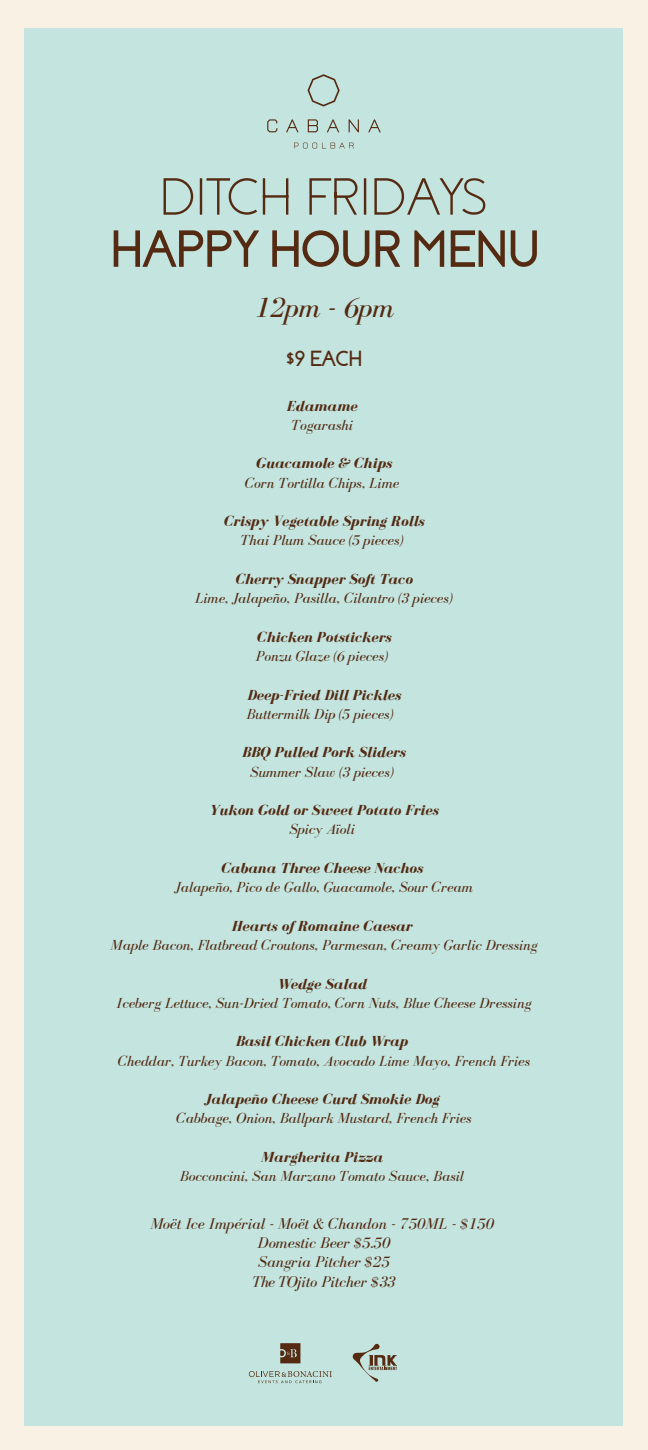
<style>
.page{position:relative;width:648px;height:1450px;background:#f9f2e4}
.page>*{position:absolute;margin:0;border:0;box-sizing:border-box;transform-origin:0 0}
.t1{font:700 52.1px "Coves";letter-spacing:-.05em;color:#542a12}
.t2{font:300 52.1px "Coves";color:#542a12}
.t3{font:italic 29px "Bodoni FLF";color:#552a11}
.t4{font:700 21.9px "Coves";color:#552a11}
.t5{font:italic 16px/19.2px "Bodoni FLF";color:#542a12;text-align:center}
.t6{font:italic 15px "Bodoni FLF";color:#542a12}
.t7{font:italic 700 15px "Bodoni FLF";color:#542a12}
</style>
<div class="page">
<div style="left:25px;top:28px;width:598px;height:1397px;background:#c3e4df"></div>
<svg style="left:308px;top:74px;width:32px;height:32px"></svg>
<svg style="left:267px;top:119px;width:10px;height:13px"></svg>
<svg style="left:308px;top:119px;width:10px;height:13px"></svg>
<svg style="left:349px;top:119px;width:10px;height:13px"></svg>
<svg style="left:368px;top:119px;width:13px;height:13px"></svg>
<svg style="left:327px;top:119px;width:12px;height:13px"></svg>
<svg style="left:286px;top:119px;width:13px;height:13px"></svg>
<svg style="left:294px;top:142px;width:60px;height:6px"></svg>
<svg style="left:352px;top:1344px;width:45px;height:38px"></svg>
<svg style="left:280px;top:1343px;width:20px;height:20px"></svg>
<svg style="left:249px;top:1371px;width:83px;height:12px"></svg>
<h1 class="t2" style="left:160px;top:166px;width:330px">DITCH FRIDAYS</h1>
<h1 class="t1" style="left:109px;top:219px;width:433px">HAPPY HOUR MENU</h1>
<h2 class="t3" style="left:254px;top:292px;width:141px">12pm - 6pm</h2>
<h3 class="t4" style="left:286px;top:346px;width:79px">$9 EACH</h3>
<p class="t7" style="left:287px;top:398px;width:72px">Edamame</p>
<p class="t6" style="left:291px;top:417px;width:63px">Togarashi</p>
<p class="t7" style="left:256px;top:455px;width:138px">Guacamole &amp; Chips</p>
<p class="t6" style="left:245px;top:475px;width:156px">Corn Tortilla Chips, Lime</p>
<p class="t7" style="left:223px;top:513px;width:203px">Crispy Vegetable Spring Rolls</p>
<p class="t6" style="left:241px;top:532px;width:164px">Thai Plum Sauce (5 pieces)</p>
<p class="t7" style="left:235px;top:571px;width:179px">Cherry Snapper Soft Taco</p>
<p class="t6" style="left:195px;top:590px;width:259px">Lime, Jalapeño, Pasilla, Cilantro (3 pieces)</p>
<p class="t7" style="left:257px;top:629px;width:136px">Chicken Potstickers</p>
<p class="t6" style="left:256px;top:648px;width:134px">Ponzu Glaze (6 pieces)</p>
<p class="t7" style="left:247px;top:687px;width:155px">Deep-Fried Dill Pickles</p>
<p class="t6" style="left:247px;top:706px;width:149px">Buttermilk Dip (5 pieces)</p>
<p class="t7" style="left:242px;top:744px;width:165px">BBQ Pulled Pork Sliders</p>
<p class="t6" style="left:250px;top:764px;width:145px">Summer Slaw (3 pieces)</p>
<p class="t7" style="left:209px;top:802px;width:231px">Yukon Gold or Sweet Potato Fries</p>
<p class="t6" style="left:289px;top:821px;width:67px">Spicy Aïoli</p>
<p class="t7" style="left:221px;top:860px;width:204px">Cabana Three Cheese Nachos</p>
<p class="t6" style="left:175px;top:879px;width:300px">Jalapeño, Pico de Gallo, Guacamole, Sour Cream</p>
<p class="t7" style="left:232px;top:918px;width:182px">Hearts of Romaine Caesar</p>
<p class="t6" style="left:110px;top:937px;width:429px">Maple Bacon, Flatbread Croutons, Parmesan, Creamy Garlic Dressing</p>
<p class="t7" style="left:277px;top:976px;width:91px">Wedge Salad</p>
<p class="t6" style="left:117px;top:995px;width:416px">Iceberg Lettuce, Sun-Dried Tomato, Corn Nuts, Blue Cheese Dressing</p>
<p class="t7" style="left:236px;top:1033px;width:174px">Basil Chicken Club Wrap</p>
<p class="t6" style="left:118px;top:1053px;width:414px">Cheddar, Turkey Bacon, Tomato, Avocado Lime Mayo, French Fries</p>
<p class="t7" style="left:205px;top:1091px;width:236px">Jalapeño Cheese Curd Smokie Dog</p>
<p class="t6" style="left:176px;top:1110px;width:297px">Cabbage, Onion, Ballpark Mustard, French Fries</p>
<p class="t7" style="left:261px;top:1149px;width:123px">Margherita Pizza</p>
<p class="t6" style="left:180px;top:1168px;width:286px">Bocconcini, San Marzano Tomato Sauce, Basil</p>
<p class="t5" style="left:150px;top:1215px;width:345px">Moët Ice Impérial - Moët &amp; Chandon - 750ML - $150<br>Domestic Beer $5.50<br>Sangria Pitcher $25<br>The TOjito Pitcher $33</p>
</div>
